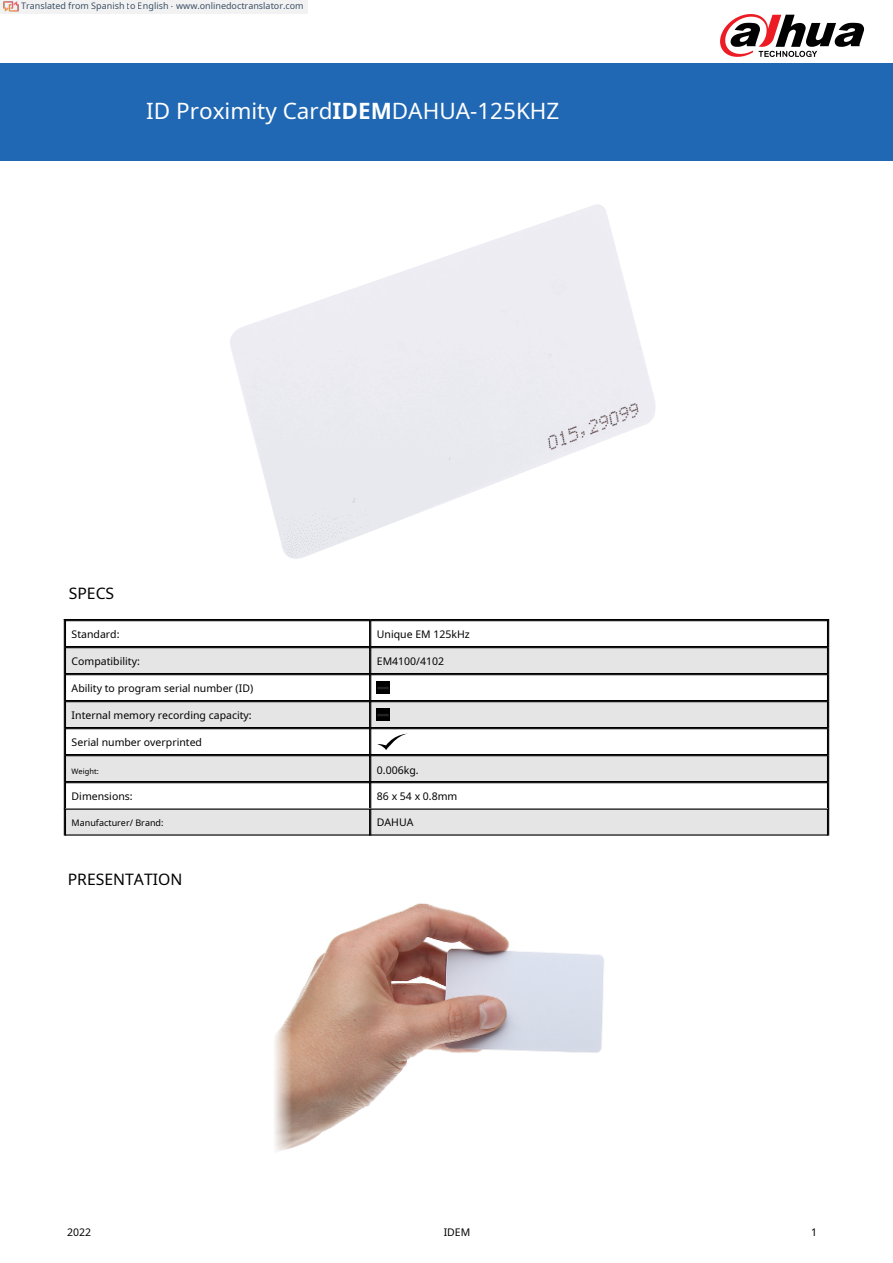
<style>
.page{position:relative;width:893px;height:1263px;background:#fff}
.page>*{position:absolute;margin:0;border:0;box-sizing:border-box;transform-origin:0 0}
.t1{font:22.5px "Noto Sans";color:#fff}
.t2{font:15.75px "Noto Sans";color:#000}
.t3{font:10.5px "Noto Sans";color:#000}
.t4{font:9px "Noto Sans";color:rgb(15 43 70/.8)}
.t5{font:9px "Noto Sans";color:#000}
.t6{font:7.5px "Noto Sans";color:#000}
.s1{font-weight:700}
</style>
<div class="page">
<img style="left:274px;top:903px;width:330px;height:249px">
<svg style="left:720px;top:14px;width:144px;height:43px"></svg>
<div style="left:0;top:63px;width:893px;height:98px;background:#2068b3"></div>
<img style="left:230px;top:204px;width:426px;height:355px">
<svg style="left:64px;top:619px;width:766px;height:217px"></svg>
<div style="left:0;top:0;width:308px;height:14px;background:#f2f2f2"></div>
<img style="left:4px;top:1px;width:15px;height:11px">
<p class="t4" style="left:21px;top:-1px;width:284px">Translated from Spanish to English - www.onlinedoctranslator.com</p>
<h1 class="t1" style="left:146px;top:95px;width:415px">ID Proximity Card<span class="s1">IDEM</span>DAHUA-125KHZ</h1>
<h2 class="t2" style="left:69px;top:582px;width:47px">SPECS</h2>
<p class="t3" style="left:72px;top:627px;width:49px">Standard:</p>
<p class="t3" style="left:377px;top:627px;width:94px">Unique EM 125kHz</p>
<p class="t3" style="left:72px;top:654px;width:70px">Compatibility:</p>
<p class="t3" style="left:377px;top:654px;width:69px">EM4100/4102</p>
<p class="t3" style="left:72px;top:681px;width:183px">Ability to program serial number (ID)</p>
<p class="t3" style="left:72px;top:708px;width:182px">Internal memory recording capacity:</p>
<p class="t3" style="left:72px;top:735px;width:132px">Serial number overprinted</p>
<p class="t6" style="left:72px;top:766px;width:29px">Weight:</p>
<p class="t3" style="left:377px;top:763px;width:43px">0.006kg.</p>
<p class="t3" style="left:72px;top:789px;width:63px">Dimensions:</p>
<p class="t3" style="left:377px;top:789px;width:82px">86 x 54 x 0.8mm</p>
<p class="t5" style="left:72px;top:817px;width:93px">Manufacturer/ Brand:</p>
<p class="t3" style="left:377px;top:815px;width:38px">DAHUA</p>
<h2 class="t2" style="left:68px;top:868px;width:116px">PRESENTATION</h2>
<p class="t3" style="left:67px;top:1225px;width:26px">2022</p>
<p class="t3" style="left:444px;top:1225px;width:28px">IDEM</p>
<p class="t3" style="left:811px;top:1225px;width:8px">1</p>
</div>
